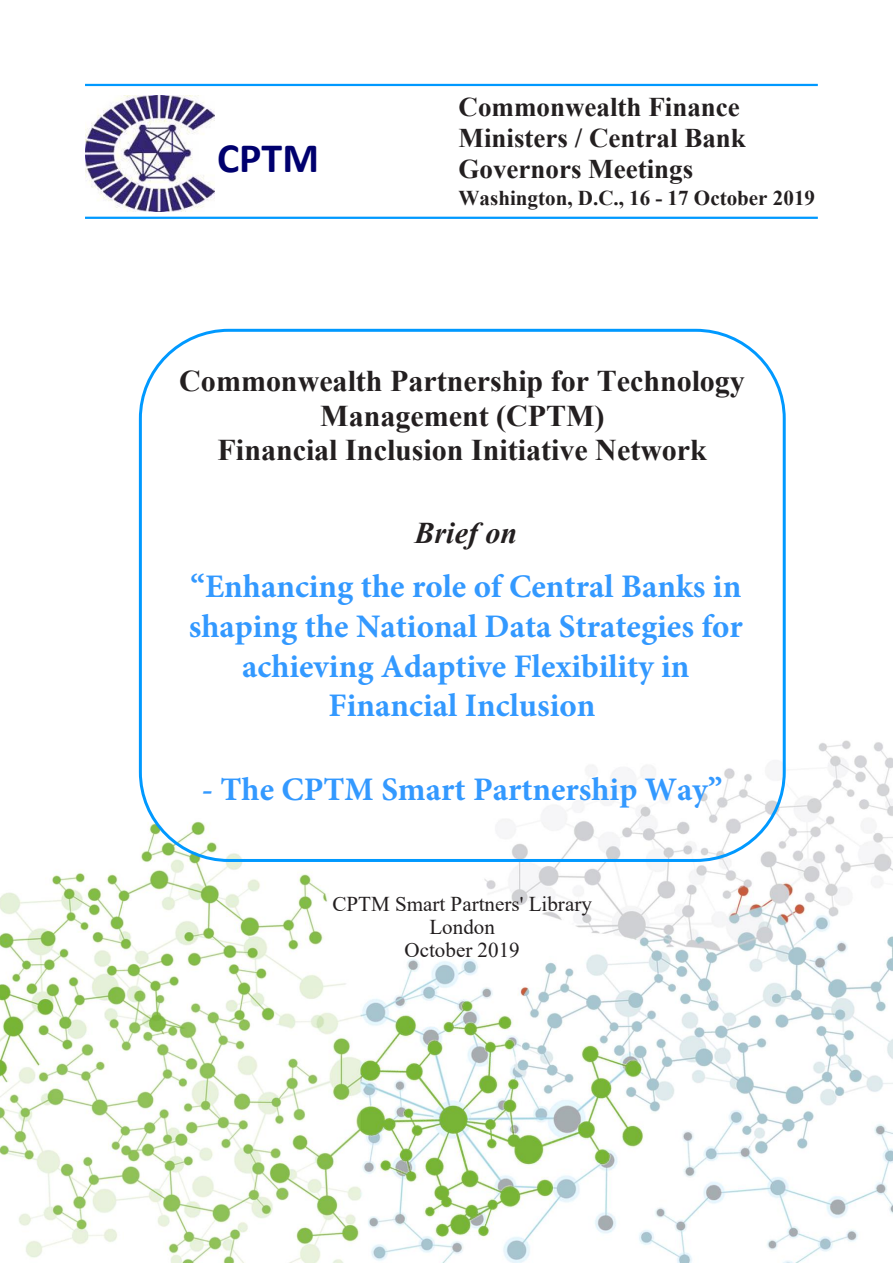
<style>
.page{position:relative;width:893px;height:1263px;background:#fff}
.page>*{position:absolute;margin:0;border:0;box-sizing:border-box;transform-origin:0 0}
.t1{font:700 42px "Calibri";color:#00006e}
.t2{font:700 33px/39.6px "Minion Pro";color:#39f;text-align:center}
.t3{font:700 30px/34.5px "Times New Roman";color:#231f20;text-align:center}
.t4{font:italic 700 30px "Times New Roman";color:#231f20}
.t5{font:700 27px/31px "Times New Roman";color:#231f20}
.t6{font:21px/23.1px "Times New Roman";color:#231f20;text-align:center}
.t7{font:700 21px "Times New Roman";color:#231f20}
.s1{font-style:inherit}
</style>
<div class="page">
<img style="left:0;top:571px;width:892px;height:691px">
<img style="left:85px;top:96px;width:129px;height:116px">
<img style="left:206px;top:133px;width:9px;height:71px">
<hr style="left:85px;top:84px;width:733px;height:2px;background:#09f">
<hr style="left:85px;top:217px;width:733px;height:2px;background:#09f">
<div style="left:139px;top:329px;width:647px;height:533px;border:3px solid #09f;border-radius:88px"></div>
<p class="t1" style="left:217px;top:132px;width:103px">CPTM</p>
<p class="t5" style="left:459px;top:91px;width:289px">Commonwealth Finance<br>Ministers / Central Bank<br>Governors Meetings</p>
<p class="t7" style="left:459px;top:182px;width:358px">Washington, D.C., <span class="s1">16 -</span> 17 October 2019</p>
<p class="t3" style="left:179px;top:363px;width:567px">Commonwealth Partnership for Technology<br>Management (CPTM)<br>Financial Inclusion Initiative Network</p>
<p class="t4" style="left:415px;top:512px;width:104px">Brief on</p>
<p class="t2" style="left:189px;top:567px;width:556px">“Enhancing the role of Central Banks in shaping the National Data Strategies for achieving Adaptive Flexibility in Financial Inclusion</p>
<p class="t2" style="left:202px;top:770px;width:522px">- The CPTM Smart Partnership Way”</p>
<p class="t6" style="left:332px;top:891px;width:261px">CPTM Smart Partners' Library<br>London<br>Octo<span class="s1">ber 201</span>9</p>
</div>
